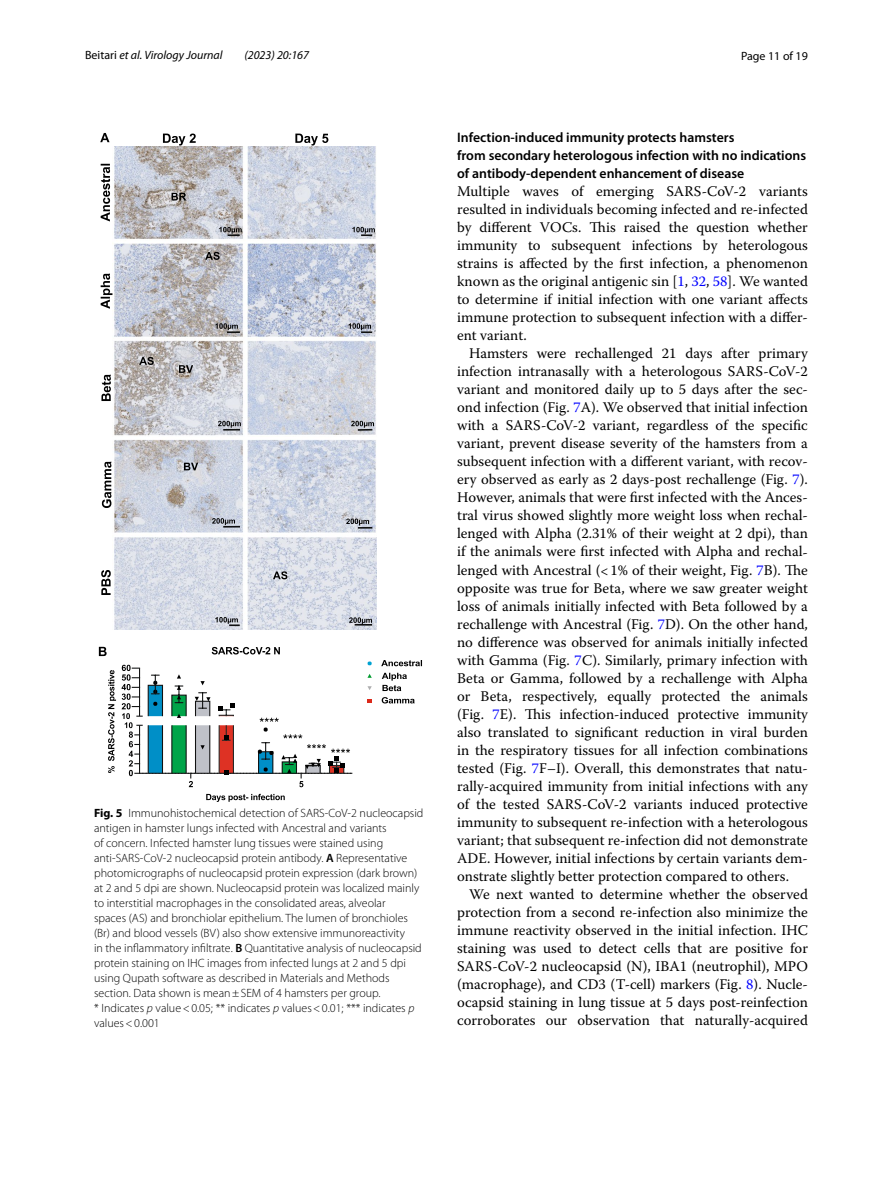
<style>
.page{position:relative;width:893px;height:1187px;background:#fff}
.page>*{position:absolute;margin:0;border:0;box-sizing:border-box;transform-origin:0 0}
.t1{font:14.7px/18px "Warnock Pro";color:#000;text-align:justify}
.t2{font:600 13.8px/18px "Myriad Pro";color:#000}
.t3{font:300 12px/15px "Myriad Pro";color:#000}
.t4{font:italic 12px "Myriad Pro";color:#000}
.t5{font:12px "Myriad Pro";color:#000}
.s1{font-style:normal}
.s2{font-weight:700}
.s3{font-weight:600}
.s4{font-style:italic}
.s5{color:#00f}
</style>
<div class="page">
<img style="left:112px;top:146px;width:265px;height:484px">
<svg style="left:163px;top:133px;width:33px;height:12px"></svg>
<svg style="left:295px;top:134px;width:33px;height:11px"></svg>
<svg style="left:101px;top:570px;width:10px;height:25px"></svg>
<svg style="left:102px;top:461px;width:9px;height:47px"></svg>
<svg style="left:101px;top:273px;width:11px;height:36px"></svg>
<svg style="left:101px;top:374px;width:10px;height:27px"></svg>
<svg style="left:101px;top:164px;width:9px;height:57px"></svg>
<svg style="left:100px;top:133px;width:10px;height:9px"></svg>
<svg style="left:99px;top:646px;width:8px;height:10px"></svg>
<svg style="left:172px;top:193px;width:14px;height:7px"></svg>
<svg style="left:179px;top:365px;width:14px;height:8px"></svg>
<svg style="left:184px;top:462px;width:14px;height:8px"></svg>
<svg style="left:139px;top:357px;width:15px;height:8px"></svg>
<svg style="left:205px;top:252px;width:15px;height:8px"></svg>
<svg style="left:273px;top:571px;width:14px;height:8px"></svg>
<svg style="left:219px;top:227px;width:23px;height:9px"></svg>
<svg style="left:352px;top:227px;width:23px;height:9px"></svg>
<svg style="left:215px;top:323px;width:25px;height:10px"></svg>
<svg style="left:348px;top:323px;width:24px;height:10px"></svg>
<svg style="left:218px;top:421px;width:23px;height:9px"></svg>
<svg style="left:351px;top:421px;width:23px;height:10px"></svg>
<svg style="left:212px;top:518px;width:28px;height:9px"></svg>
<svg style="left:346px;top:518px;width:26px;height:10px"></svg>
<svg style="left:215px;top:617px;width:25px;height:9px"></svg>
<svg style="left:349px;top:617px;width:23px;height:8px"></svg>
<svg style="left:206px;top:793px;width:79px;height:8px"></svg>
<svg style="left:108px;top:670px;width:8px;height:103px"></svg>
<svg style="left:212px;top:647px;width:68px;height:7px"></svg>
<svg style="left:122px;top:664px;width:230px;height:123px"></svg>
<svg style="left:381px;top:660px;width:41px;height:6px"></svg>
<svg style="left:367px;top:661px;width:5px;height:4px"></svg>
<svg style="left:367px;top:686px;width:5px;height:4px"></svg>
<svg style="left:382px;top:697px;width:33px;height:6px"></svg>
<svg style="left:367px;top:699px;width:5px;height:3px"></svg>
<svg style="left:382px;top:672px;width:25px;height:19px"></svg>
<p class="t4" style="left:85px;top:48px;width:139px"><span class="s1">Beitari</span> et al. Virology Journal</p>
<p class="t4" style="left:244px;top:48px;width:66px">(2023) 20:167</p>
<p class="t5" style="left:741px;top:48px;width:68px">Page 11 of 19</p>
<p class="t3" style="left:94px;top:805px;width:331px"><span class="s2">Fig. 5</span> Immunohistochemical detection of SARS-CoV-2 nucleocapsid antigen in hamster lungs infected with Ancestral and variants<br>of concern. Infected hamster lung tissues were stained using anti-SARS-CoV-2 nucleocapsid protein antibody. <span class="s3">A</span> Representative photomicrographs of nucleocapsid protein expression (dark brown) at 2 and 5 dpi are shown. Nucleocapsid protein was localized mainly to interstitial macrophages in the consolidated areas, alveolar<br>spaces (AS) and bronchiolar epithelium. The lumen of bronchioles (Br) and blood vessels (BV) also show extensive immunoreactivity<br>in the inflammatory infiltrate. <span class="s3">B</span> Quantitative analysis of nucleocapsid protein staining on IHC images from infected lungs at 2 and 5 dpi using Qupath software as described in Materials and Methods section. Data shown is mean±SEM of 4 hamsters per group.<br>* Indicates <span class="s4">p</span> value&lt;0.05; ** indicates <span class="s4">p</span> values&lt;0.01; *** indicates <span class="s4">p </span>values&lt;0.001</p>
<p class="t2" style="left:457px;top:128px;width:351px">Infection‑induced immunity protects hamsters<br>from secondary heterologous infection with no indications of antibody‑dependent enhancement of disease</p>
<p class="t1" style="left:457px;top:182px;width:352px">Multiple waves of emerging SARS-CoV-2 variants resulted in individuals becoming infected and re-infected by different VOCs. This raised the question whether immunity to subsequent infections by heterologous strains is affected by the first infection, a phenomenon known as the original antigenic sin [<span class="s5">1</span>, <span class="s5">32</span>, <span class="s5">58</span>]. We wanted to determine if initial infection with one variant affects immune protection to subsequent infection with a differ&shy;ent variant.</p>
<p class="t1" style="left:457px;top:344px;width:352px;text-indent:12px">Hamsters were rechallenged 21 days after primary infection intranasally with a heterologous SARS-CoV-2 variant and monitored daily up to 5 days after the sec&shy;ond infection (Fig. <span class="s5">7</span>A). We observed that initial infection with a SARS-CoV-2 variant, regardless of the specific variant, prevent disease severity of the hamsters from a subsequent infection with a different variant, with recov&shy;ery observed as early as 2 days-post rechallenge (Fig. <span class="s5">7</span>).<br>However, animals that were first infected with the Ances&shy;tral virus showed slightly more weight loss when rechal&shy;lenged with Alpha (2.31% of their weight at 2 dpi), than if the animals were first infected with Alpha and rechal&shy;lenged with Ancestral (&lt;1% of their weight, Fig. <span class="s5">7</span>B). The opposite was true for Beta, where we saw greater weight loss of animals initially infected with Beta followed by a rechallenge with Ancestral (Fig. <span class="s5">7</span>D). On the other hand, no difference was observed for animals initially infected with Gamma (Fig. <span class="s5">7</span>C). Similarly, primary infection with Beta or Gamma, followed by a rechallenge with Alpha or Beta, respectively, equally protected the animals (Fig. <span class="s5">7</span>E). This infection-induced protective immunity also translated to significant reduction in viral burden in the respiratory tissues for all infection combinations tested (Fig. <span class="s5">7</span>F–I). Overall, this demonstrates that natu&shy;rally-acquired immunity from initial infections with any of the tested SARS-CoV-2 variants induced protective immunity to subsequent re-infection with a heterologous variant; that subsequent re-infection did not demonstrate ADE. However, initial infections by certain variants dem&shy;onstrate slightly better protection compared to others.</p>
<p class="t1" style="left:457px;top:884px;width:352px;text-indent:12px">We next wanted to determine whether the observed protection from a second re-infection also minimize the immune reactivity observed in the initial infection. IHC staining was used to detect cells that are positive for SARS-CoV-2 nucleocapsid (N), IBA1 (neutrophil), MPO (macrophage), and CD3 (T-cell) markers (Fig. <span class="s5">8</span>). Nucle&shy;ocapsid staining in lung tissue at 5 days post-reinfection corroborates our observation that naturally-acquired</p>
</div>
